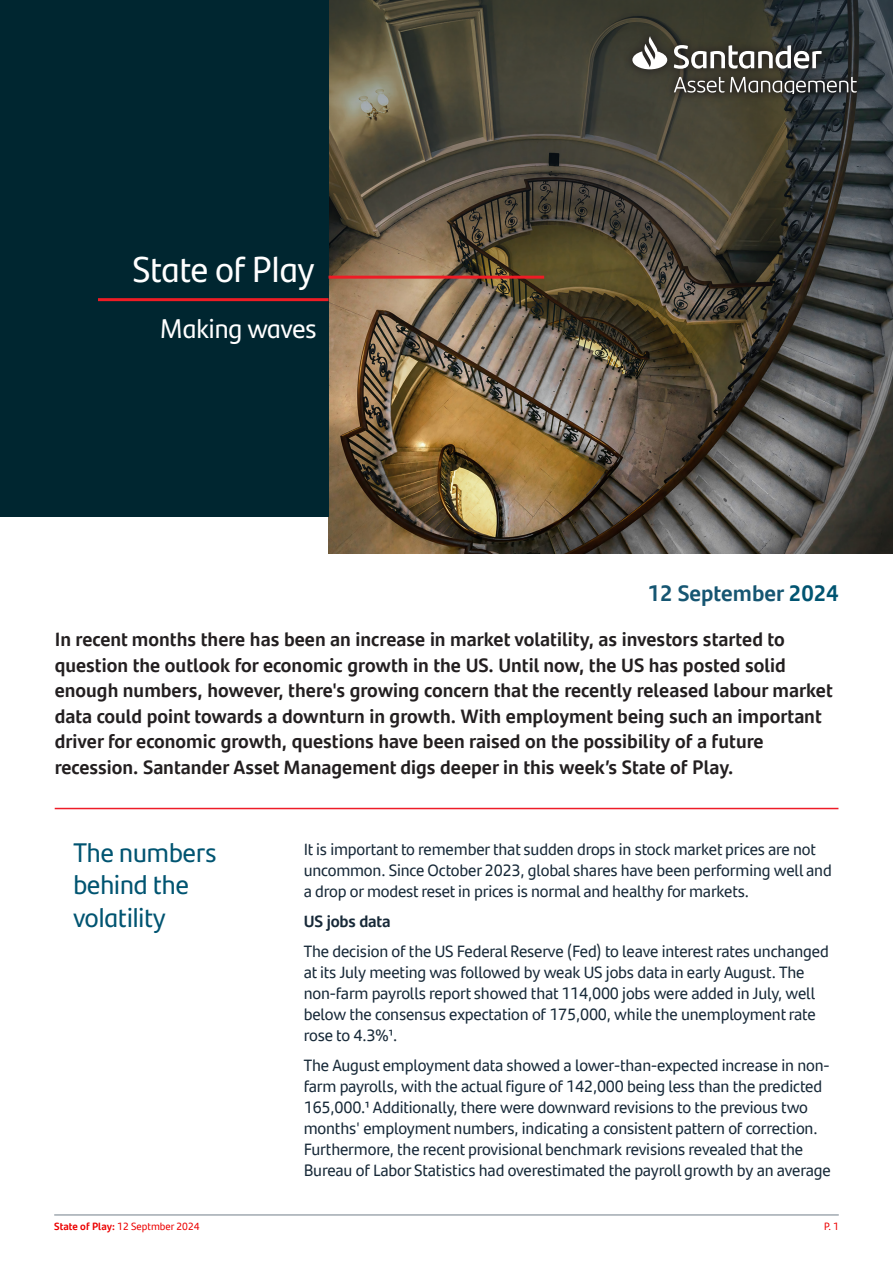
<style>
.page{position:relative;width:893px;height:1263px;background:#fff}
.page>*{position:absolute;margin:0;border:0;box-sizing:border-box;transform-origin:0 0}
.t1{font:36px "Santander Headline";color:#fff}
.t2{font:27px/32.4px "Santander Headline";color:#005471}
.t3{font:27px "Santander Headline";color:#fff}
.t4{font:700 22.5px "Santander Text";color:#165672}
.t5{font:700 19.5px/25.5px "Santander Text";color:#231f20}
.t6{font:16.5px/21px "Santander Text";letter-spacing:-.01em;color:#172938}
.t7{font:700 16.5px "Santander Text";letter-spacing:-.01em;color:#172938}
.t8{font:10.5px "Santander Text";color:#ec0000}
.t9{font:10.5px "Santander Headline";color:#ec0000}
.s1{color:#005471}
.s2{font-weight:700}
</style>
<div class="page">
<hr style="left:54px;top:1215px;width:785px;height:1px;background:#727f8a">
<img style="left:328px;top:432px;width:565px;height:121px">
<img style="left:328px;top:0;width:565px;height:432px">
<div style="left:0;top:0;width:328px;height:516px;background:#002630"></div>
<hr style="left:98px;top:298px;width:230px;height:3px;background:#ee1c25">
<div style="left:623px;top:27px;width:243px;height:76px;background:#231f20;opacity:.75"></div>
<svg style="left:632px;top:36px;width:225px;height:57px;background:#5b5c57"></svg>
<hr style="left:328px;top:276px;width:216px;height:3px;background:#ee1c25">
<hr style="left:55px;top:808px;width:783px;height:1px;background:#ee1c27">
<p class="t1" style="left:132px;top:242px;width:183px">State of Play</p>
<p class="t3" style="left:160px;top:309px;width:158px">Making waves</p>
<p class="t4" style="left:648px;top:576px;width:192px">12 September <span class="s1">2024</span></p>
<p class="t5" style="left:55px;top:625px;width:780px">In recent months there has been an increase in market volatility, as investors started to question the outlook for economic growth in the US. Until now, the US has posted solid enough numbers, however, there's growing concern that the recently released labour market data could point towards a downturn in growth. With employment being such an important driver for economic growth, questions have been raised on the possibility of a future recession. Santander Asset Management digs deeper in this week’s State of Play.</p>
<p class="t2" style="left:73px;top:835px;width:145px">The numbers behind the volatility</p>
<p class="t6" style="left:304px;top:837px;width:530px">It is important to remember that sudden drops in stock market prices are not uncommon. Since October 2023, global shares have been performing well and a drop or modest reset in prices is normal and healthy for markets.</p>
<p class="t7" style="left:304px;top:908px;width:88px">US jobs data</p>
<p class="t6" style="left:304px;top:939px;width:527px">The decision of the US Federal Reserve (Fed) to leave interest rates unchanged at its July meeting was followed by weak US jobs data in early August. The non-farm payrolls report showed that 114,000 jobs were added in July, well below the consensus expectation of 175,000, while the unemployment rate rose to 4.3%1.</p>
<p class="t6" style="left:304px;top:1053px;width:529px">The August employment data showed a lower-than-expected increase in non&shy;farm payrolls, with the actual figure of 142,000 being less than the predicted 165,000.1 Additionally, there were downward revisions to the previous two months' employment numbers, indicating a consistent pattern of correction.<br>Furthermore, the recent provisional benchmark revisions revealed that the Bureau of Labor Statistics had overestimated the payroll growth by an average</p>
<p class="t8" style="left:54px;top:1218px;width:147px"><span class="s2">State of Play:</span> 12 Septmber 2024</p>
<p class="t9" style="left:824px;top:1218px;width:16px">P. 1</p>
</div>
